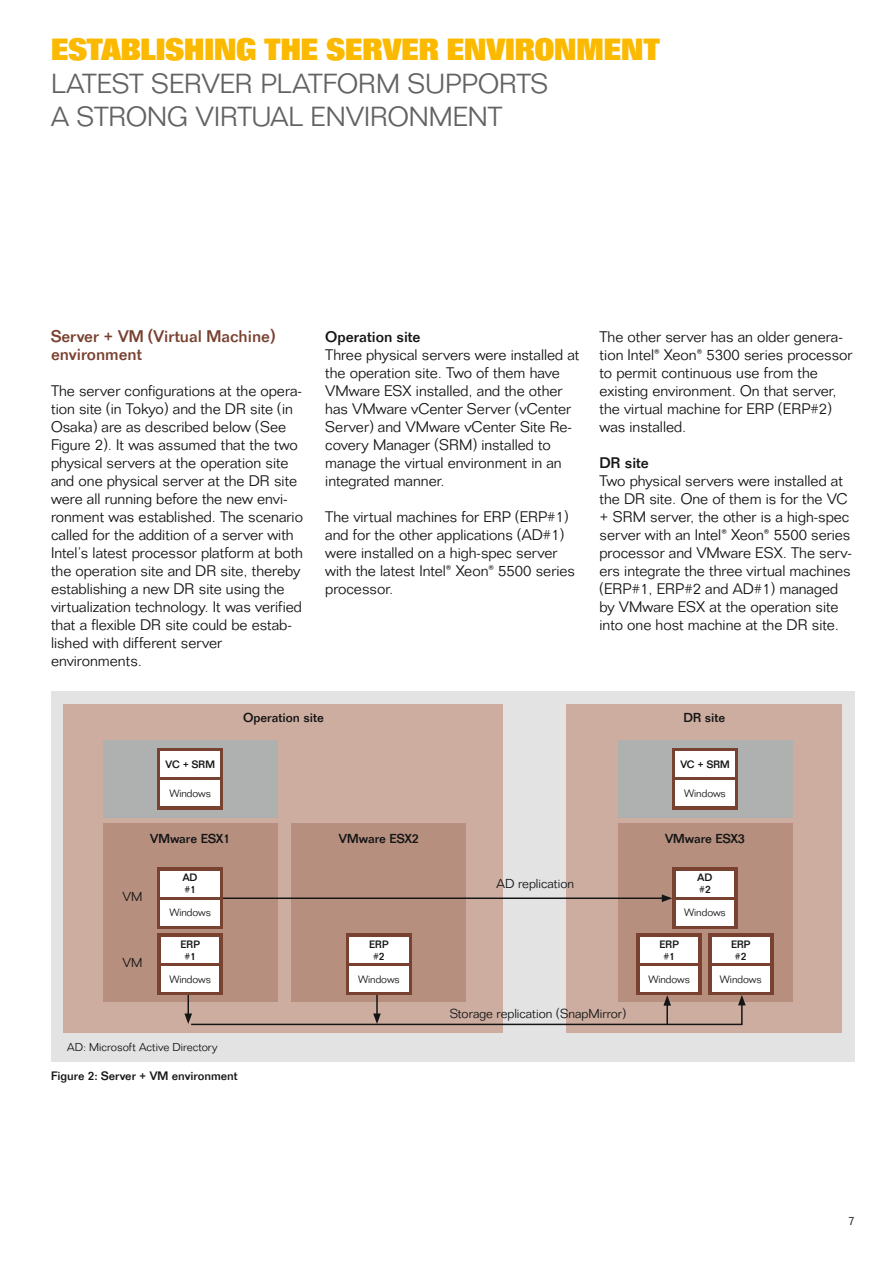
<style>
.page{position:relative;width:893px;height:1263px;background:#fff}
.page>*{position:absolute;margin:0;border:0;box-sizing:border-box;transform-origin:0 0}
.t1{font:30px "SAP Sans 2007 Extra Bold Cond";color:#fbb900}
.t2{font:300 27px "SAP Sans 2007";color:#626262}
.t3{font:500 16.5px/18px "SAP Sans 2007";color:#794130}
.t4{font:300 15px/18px "SAP Sans 2007";color:#141515}
.t5{font:500 15px "SAP Sans 2007";color:#141515}
.t6{font:500 12.75px "SAP Sans 2007";color:#141515}
.t7{font:300 12.75px "SAP Sans 2007";color:#141515}
.t8{font:500 12px "SAP Sans 2007";color:#141515}
.t9{font:300 12px "SAP Sans 2007";color:#141515}
.t10{font:300 11.25px "SAP Sans 2007";color:#141515}
.t11{font:300 10.5px "SAP Sans 2007";color:#141515}
.t12{font:500 10.5px/12px "SAP Sans 2007";color:#141515;text-align:center}
</style>
<div class="page">
<div style="left:51px;top:691px;width:804px;height:371px;background:#e3e3e3"></div>
<div style="left:64px;top:704px;width:439px;height:329px;background:#cdad9f"></div>
<div style="left:567px;top:704px;width:275px;height:329px;background:#cdad9f"></div>
<div style="left:103px;top:740px;width:174px;height:77px;background:#afb0b0"></div>
<div style="left:618px;top:740px;width:174px;height:77px;background:#afb0b0"></div>
<div style="left:157px;top:748px;width:66px;height:61px;background:#794130"></div>
<div style="left:161px;top:751px;width:59px;height:26px;background:#fff"></div>
<div style="left:161px;top:780px;width:59px;height:26px;background:#fff"></div>
<div style="left:672px;top:748px;width:66px;height:61px;background:#794130"></div>
<div style="left:675px;top:751px;width:59px;height:26px;background:#fff"></div>
<div style="left:675px;top:780px;width:59px;height:26px;background:#fff"></div>
<div style="left:103px;top:824px;width:174px;height:178px;background:#b78f7f"></div>
<div style="left:292px;top:824px;width:174px;height:178px;background:#b78f7f"></div>
<div style="left:618px;top:824px;width:174px;height:178px;background:#b78f7f"></div>
<div style="left:672px;top:867px;width:66px;height:62px;background:#794130"></div>
<div style="left:676px;top:871px;width:58px;height:25px;background:#fff"></div>
<div style="left:676px;top:900px;width:58px;height:25px;background:#fff"></div>
<div style="left:636px;top:934px;width:66px;height:61px;background:#794130"></div>
<div style="left:640px;top:937px;width:58px;height:26px;background:#fff"></div>
<div style="left:640px;top:966px;width:58px;height:26px;background:#fff"></div>
<div style="left:708px;top:934px;width:66px;height:61px;background:#794130"></div>
<div style="left:712px;top:937px;width:58px;height:26px;background:#fff"></div>
<div style="left:712px;top:966px;width:58px;height:26px;background:#fff"></div>
<svg style="left:184px;top:995px;width:562px;height:31px"></svg>
<div style="left:157px;top:934px;width:66px;height:61px;background:#794130"></div>
<div style="left:161px;top:937px;width:58px;height:26px;background:#fff"></div>
<div style="left:161px;top:966px;width:58px;height:26px;background:#fff"></div>
<div style="left:346px;top:934px;width:66px;height:61px;background:#794130"></div>
<div style="left:349px;top:937px;width:59px;height:26px;background:#fff"></div>
<div style="left:349px;top:966px;width:59px;height:26px;background:#fff"></div>
<hr style="left:212px;top:897px;width:452px;height:2px;background:#141515">
<svg style="left:662px;top:894px;width:10px;height:8px"></svg>
<svg style="left:157px;top:867px;width:66px;height:62px"></svg>
<div style="left:161px;top:871px;width:59px;height:25px;background:#fff"></div>
<div style="left:161px;top:900px;width:59px;height:25px;background:#fff"></div>
<h1 class="t1" style="left:51px;top:31px;width:610px">ESTABLISHING THE SERVER ENVIRONMENT</h1>
<h2 class="t2" style="left:51px;top:67px;width:32px">Latest</h2>
<h2 class="t2" style="left:151px;top:67px;width:18px">server</h2>
<h2 class="t2" style="left:260px;top:67px;width:18px">platform</h2>
<h2 class="t2" style="left:408px;top:67px;width:19px">supports</h2>
<h2 class="t2" style="left:51px;top:100px;width:45px">a strong</h2>
<h2 class="t2" style="left:196px;top:100px;width:17px">virtual</h2>
<h2 class="t2" style="left:311px;top:100px;width:19px">environment</h2>
<p class="t3" style="left:51px;top:328px;width:226px">Server + VM (Virtual Machine) environment</p>
<p class="t4" style="left:51px;top:382px;width:254px">The server configurations at the opera&shy;tion site (in Tokyo) and the DR site (in Osaka) are as described below (See Figure 2). It was assumed that the two physical servers at the operation site and one physical server at the DR site were all running before the new envi&shy;ronment was established. The scenario called for the addition of a server with Intel’s latest processor platform at both the operation site and DR site, thereby establishing a new DR site using the virtualization technology. It was verified that a flexible DR site could be estab&shy;lished with different server environments.</p>
<p class="t5" style="left:325px;top:328px;width:97px">Operation site</p>
<p class="t4" style="left:325px;top:346px;width:256px">Three physical servers were installed at the operation site. Two of them have VMware ESX installed, and the other has VMware vCenter Server (vCenter Server) and VMware vCenter Site Re&shy;covery Manager (SRM) installed to manage the virtual environment in an integrated manner.</p>
<p class="t4" style="left:325px;top:508px;width:251px">The virtual machines for ERP (ERP#1) and for the other applications (AD#1) were installed on a high-spec server with the latest Intel® Xeon® 5500 series processor.</p>
<p class="t4" style="left:600px;top:328px;width:255px">The other server has an older genera&shy;tion Intel® Xeon® 5300 series processor to permit continuous use from the existing environment. On that server, the virtual machine for ERP (ERP#2) was installed.</p>
<p class="t5" style="left:600px;top:454px;width:51px">DR site</p>
<p class="t4" style="left:600px;top:472px;width:254px">Two physical servers were installed at the DR site. One of them is for the VC + SRM server, the other is a high-spec server with an Intel® Xeon® 5500 series processor and VMware ESX. The serv&shy;ers integrate the three virtual machines (ERP#1, ERP#2 and AD#1) managed by VMware ESX at the operation site into one host machine at the DR site.</p>
<p class="t12" style="left:166px;top:758px;width:51px">VC + SRM</p>
<p class="t11" style="left:169px;top:787px;width:43px">Windows</p>
<p class="t6" style="left:243px;top:709px;width:82px">Operation site</p>
<p class="t6" style="left:683px;top:709px;width:43px">DR site</p>
<p class="t12" style="left:680px;top:758px;width:51px">VC + SRM</p>
<p class="t11" style="left:684px;top:787px;width:43px">Windows</p>
<p class="t7" style="left:122px;top:889px;width:22px">VM</p>
<p class="t7" style="left:122px;top:955px;width:22px">VM</p>
<p class="t6" style="left:150px;top:831px;width:82px">VMware ESX1</p>
<p class="t6" style="left:339px;top:831px;width:82px">VMware ESX2</p>
<p class="t6" style="left:665px;top:831px;width:82px">VMware ESX3</p>
<p class="t12" style="left:698px;top:872px;width:16px;text-align:left">AD #2</p>
<p class="t11" style="left:684px;top:906px;width:43px">Windows</p>
<p class="t12" style="left:659px;top:938px;width:21px">ERP #1</p>
<p class="t11" style="left:648px;top:973px;width:43px">Windows</p>
<p class="t12" style="left:183px;top:872px;width:16px;text-align:left">AD #1</p>
<p class="t11" style="left:169px;top:906px;width:43px">Windows</p>
<p class="t7" style="left:497px;top:875px;width:79px">AD replication</p>
<p class="t12" style="left:181px;top:938px;width:21px">ERP #1</p>
<p class="t11" style="left:169px;top:973px;width:43px">Windows</p>
<p class="t12" style="left:369px;top:938px;width:21px">ERP #2</p>
<p class="t11" style="left:358px;top:973px;width:43px">Windows</p>
<p class="t12" style="left:731px;top:938px;width:21px">ERP #2</p>
<p class="t11" style="left:720px;top:973px;width:43px">Windows</p>
<p class="t7" style="left:450px;top:1005px;width:178px">Storage replication (SnapMirror)</p>
<p class="t10" style="left:67px;top:1040px;width:152px">AD: Microsoft Active Directory</p>
<p class="t8" style="left:51px;top:1069px;width:188px">Figure 2: Server + VM environment</p>
<p class="t9" style="left:848px;top:1213px;width:8px">7</p>
</div>
